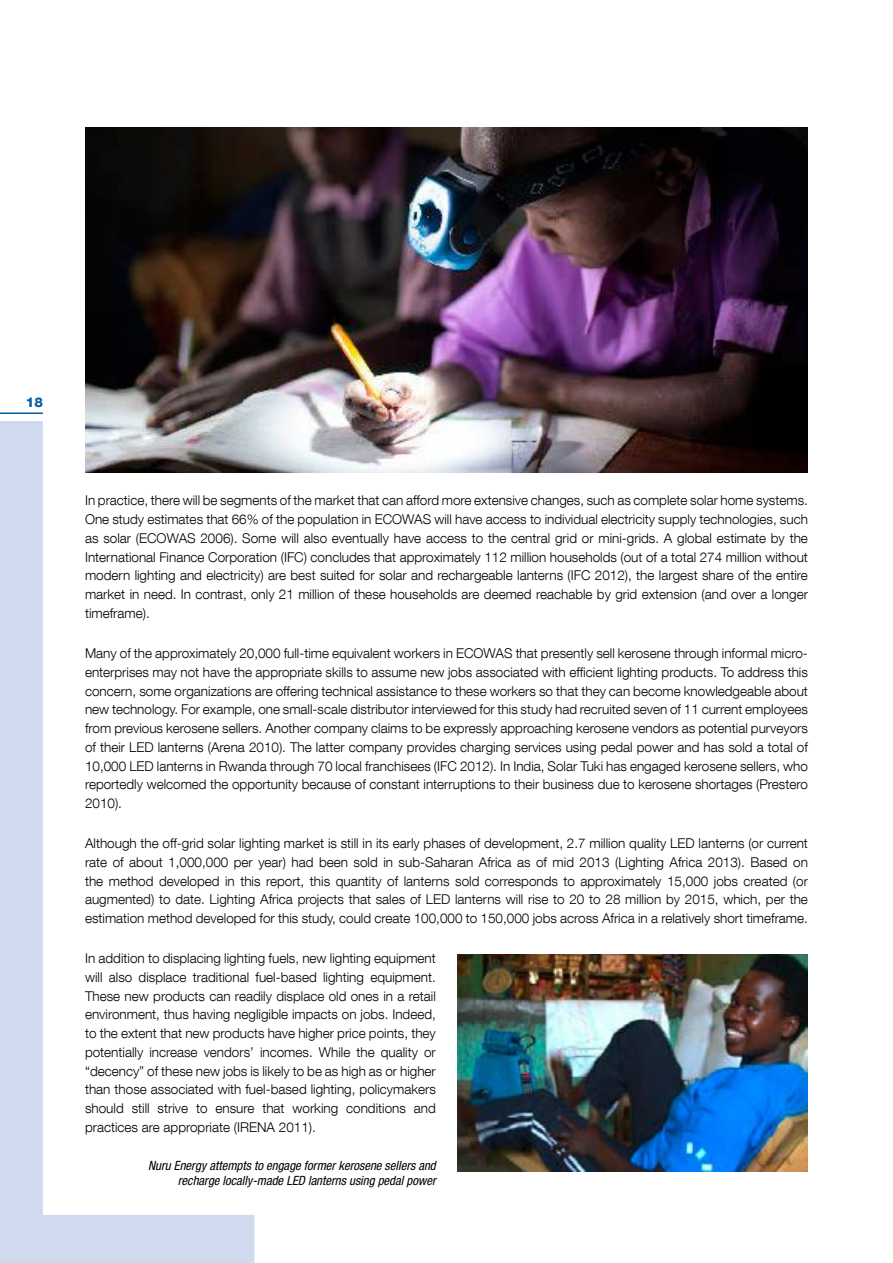
<style>
.page{position:relative;width:893px;height:1263px;background:#fff}
.page>*{position:absolute;margin:0;border:0;box-sizing:border-box;transform-origin:0 0}
.Texte_courant{font:300 13.5px/18.8px "Helvetica Neue LT Com";color:#000;text-align:justify}
.t1{font:800 13.5px "Helvetica Neue LT Com";color:#0061a7}
.Légendes_photos{font:italic condensed 12.75px/14.2px "Helvetica Neue LT Com";color:#000;text-align:right}
</style>
<div class="page">
<svg style="left:0;top:421px;width:254px;height:842px"></svg>
<hr style="left:0;top:412px;width:43px;height:2px;background:#0061a7">
<img style="left:85px;top:128px;width:723px;height:344px">
<img style="left:457px;top:955px;width:351px;height:216px">
<p class="t1" style="left:26px;top:394px;width:19px">18</p>
<p class="Texte_courant" style="left:85px;top:491px;width:724px">In practice, there will be segments of the market that can afford more extensive changes, such as complete solar home systems.<br>One study estimates that 66% of the population in ECOWAS will have access to individual electricity supply technologies, such as solar (ECOWAS 2006). Some will also eventually have access to the central grid or mini-grids. A global estimate by the International Finance Corporation (IFC) concludes that approximately 112 million households (out of a total 274 million without modern lighting and electricity) are best suited for solar and rechargeable lanterns (IFC 2012), the largest share of the entire market in need. In contrast, only 21 million of these households are deemed reachable by grid extension (and over a longer timeframe).</p>
<p class="Texte_courant" style="left:85px;top:643px;width:724px">Many of the approximately 20,000 full-time equivalent workers in ECOWAS that presently sell kerosene through informal micro&shy;enterprises may not have the appropriate skills to assume new jobs associated with efficient lighting products. To address this concern, some organizations are offering technical assistance to these workers so that they can become knowledgeable about new technology. For example, one small-scale distributor interviewed for this study had recruited seven of 11 current employees from previous kerosene sellers. Another company claims to be expressly approaching kerosene vendors as potential purveyors of their LED lanterns (Arena 2010). The latter company provides charging services using pedal power and has sold a total of 10,000 LED lanterns in Rwanda through 70 local franchisees (IFC 2012). In India, Solar Tuki has engaged kerosene sellers, who reportedly welcomed the opportunity because of constant interruptions to their business due to kerosene shortages (Prestero 2010).</p>
<p class="Texte_courant" style="left:85px;top:833px;width:724px">Although the off-grid solar lighting market is still in its early phases of development, 2.7 million quality LED lanterns (or current rate of about 1,000,000 per year) had been sold in sub-Saharan Africa as of mid 2013 (Lighting Africa 2013). Based on the method developed in this report, this quantity of lanterns sold corresponds to approximately 15,000 jobs created (or augmented) to date. Lighting Africa projects that sales of LED lanterns will rise to 20 to 28 million by 2015, which, per the estimation method developed for this study, could create 100,000 to 150,000 jobs across Africa in a relatively short timeframe.</p>
<p class="Texte_courant" style="left:85px;top:948px;width:352px">In addition to displacing lighting fuels, new lighting equipment will also displace traditional fuel-based lighting equipment.<br>These new products can readily displace old ones in a retail environment, thus having negligible impacts on jobs. Indeed, to the extent that new products have higher price points, they potentially increase vendors’ incomes. While the quality or “decency” of these new jobs is likely to be as high as or higher than those associated with fuel-based lighting, policymakers should still strive to ensure that working conditions and practices are appropriate (IRENA 2011).</p>
<p class="Légendes_photos" style="left:148px;top:1158px;width:289px">Nuru Energy attempts to engage former kerosene sellers and recharge locally-made LED lanterns using pedal power</p>
</div>
